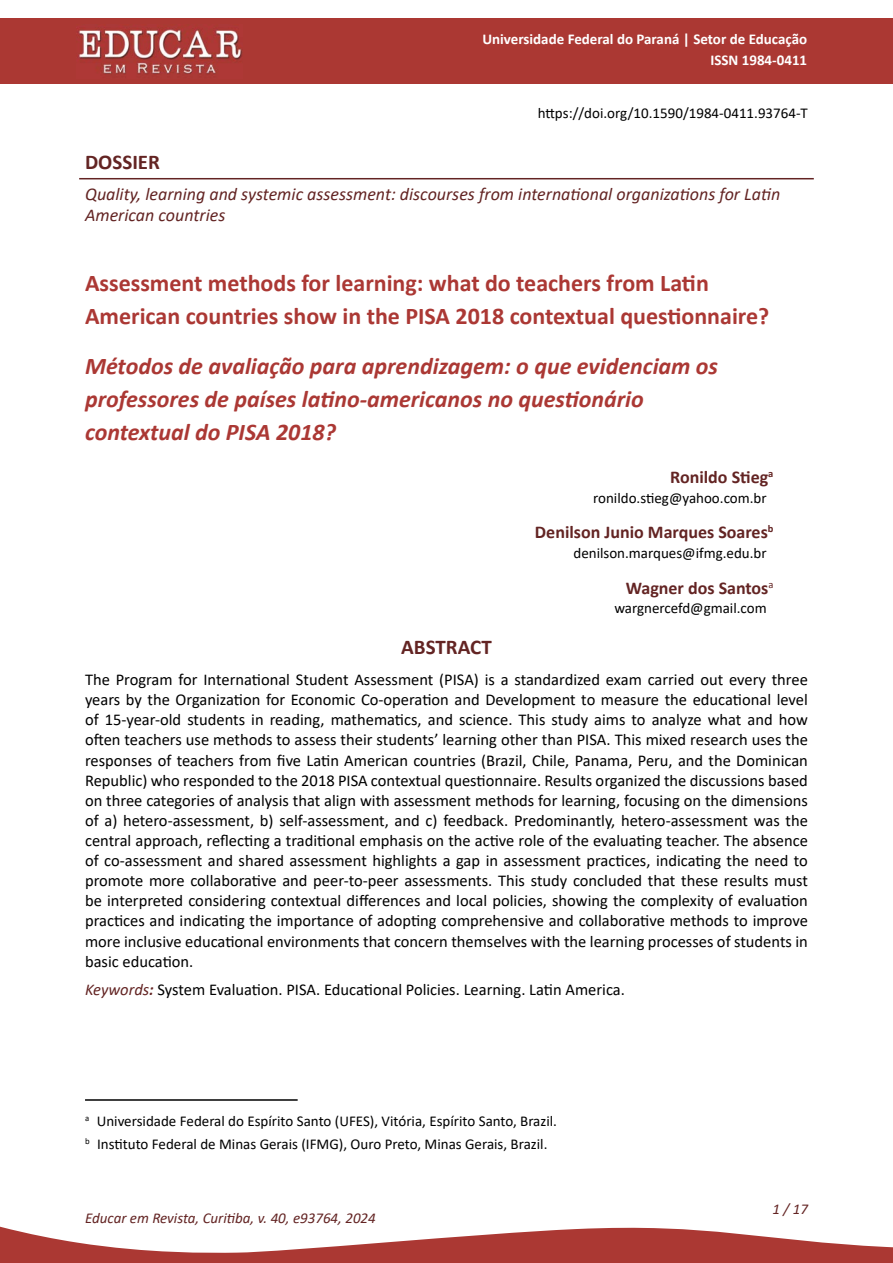
<style>
.page{position:relative;width:893px;height:1263px;background:#fff}
.page>*{position:absolute;margin:0;border:0;box-sizing:border-box;transform-origin:0 0}
._5-TÍTULO_ARTIGO_idiomas_secundários{font:italic 700 24px/33px "Calibri";color:#ab3834}
._4-TÍTULO_ARTIGO_idioma_principal{font:700 24px/33px "Calibri";color:#ab3834}
._10-TÍTULO_RESUMO{font:700 21px "Calibri";color:#632423}
._2-GÊNERO__Artigo_Dossiê{font:700 21px "Calibri";color:#632423}
._3-TÍTULO_DOSSIÊ{font:italic 18px/21.6px "Calibri";color:#632423}
._6-AUTOR_nome{font:700 18px "Calibri";color:#632423}
._12-TEXTO_RESUMO_ABSTRACT{font:16.5px/20.1px "Calibri";color:#000;text-align:justify}
._13-PALAVRAS-CHAVE_KEYWORDS{font:16.5px "Calibri";color:#000}
._7-AUTOR_e-mail{font:15px "Calibri";color:#000}
._8-NOTA_AUTOR_1{font:15px "Calibri";color:#000}
._17-NOTA_RODAPÉ{font:15px "Calibri";color:#000}
.t1{font:700 15px "Calibri";color:#fff}
.t2{font:italic 15px "Calibri";color:#632423}
._1-DOI_primeira_pág{font:15px "Calibri";color:#000}
.s1{font-style:italic;color:#632423}
.s2{font-weight:700;font-style:italic;color:#632423}
</style>
<div class="page">
<div style="left:0;top:18px;width:893px;height:66px;background:#ab3833"></div>
<svg style="left:0;top:1226px;width:893px;height:37px"></svg>
<hr style="left:79px;top:178px;width:735px;height:1px;background:#632423">
<img style="left:78px;top:29px;width:165px;height:45px">
<hr style="left:85px;top:1099px;width:213px;height:2px;background:#000">
<p class="t1" style="left:482px;top:28px;width:326px">Universidade Federal do Paraná | Setor de Educação</p>
<p class="t1" style="left:710px;top:49px;width:98px">ISSN 1984-0411</p>
<p class="_1-DOI_primeira_pág" style="left:538px;top:102px;width:272px">https://doi.org/10.1590/1984-0411.93764-T</p>
<p class="_2-GÊNERO__Artigo_Dossiê" style="left:85px;top:147px;width:76px">DOSSIER</p>
<p class="_3-TÍTULO_DOSSIÊ" style="left:85px;top:182px;width:697px">Quality, learning and systemic assessment: discourses from international organizations for Latin<br>American countries</p>
<p class="_4-TÍTULO_ARTIGO_idioma_principal" style="left:85px;top:267px;width:686px">Assessment methods for learning: what do teachers from Latin<br>American countries show in the PISA 2018 contextual questionnaire?</p>
<p class="_5-TÍTULO_ARTIGO_idiomas_secundários" style="left:85px;top:349px;width:634px">Métodos de avaliação para aprendizagem: o que evidenciam os professores de países latino-americanos no questionário contextual do PISA 2018?</p>
<p class="_6-AUTOR_nome" style="left:670px;top:465px;width:105px">Ronildo Stieg<sup>a</sup></p>
<p class="_7-AUTOR_e-mail" style="left:593px;top:487px;width:175px">ronildo.stieg@yahoo.com.br</p>
<p class="_6-AUTOR_nome" style="left:535px;top:520px;width:240px">Denilson Junio Marques Soares<sup>b</sup></p>
<p class="_7-AUTOR_e-mail" style="left:573px;top:542px;width:195px">denilson.marques@ifmg.edu.br</p>
<p class="_6-AUTOR_nome" style="left:626px;top:575px;width:149px">Wagner dos Santos<sup>a</sup></p>
<p class="_7-AUTOR_e-mail" style="left:614px;top:598px;width:154px">wargnercefd@gmail.com</p>
<p class="_10-TÍTULO_RESUMO" style="left:401px;top:633px;width:92px">ABSTRACT</p>
<p class="_12-TEXTO_RESUMO_ABSTRACT" style="left:85px;top:669px;width:724px">The Program for International Student Assessment (PISA) is a standardized exam carried out every three years by the Organization for Economic Co-operation and Development to measure the educational level of 15-year-old students in reading, mathematics, and science. This study aims to analyze what and how often teachers use methods to assess their students’ learning other than PISA. This mixed research uses the responses of teachers from five Latin American countries (Brazil, Chile, Panama, Peru, and the Dominican Republic) who responded to the 2018 PISA contextual questionnaire. Results organized the discussions based on three categories of analysis that align with assessment methods for learning, focusing on the dimensions of a) hetero-assessment, b) self-assessment, and c) feedback. Predominantly, hetero-assessment was the central approach, reflecting a traditional emphasis on the active role of the evaluating teacher. The absence of co-assessment and shared assessment highlights a gap in assessment practices, indicating the need to promote more collaborative and peer-to-peer assessments. This study concluded that these results must be interpreted considering contextual differences and local policies, showing the complexity of evaluation practices and indicating the importance of adopting comprehensive and collaborative methods to improve more inclusive educational environments that concern themselves with the learning processes of students in basic education.</p>
<p class="_13-PALAVRAS-CHAVE_KEYWORDS" style="left:85px;top:978px;width:541px"><span class="s1">Keywords</span><span class="s2">:</span> System Evaluation. PISA. Educational Policies. Learning. Latin America.</p>
<p class="_8-NOTA_AUTOR_1" style="left:85px;top:1111px;width:474px"><sup>a</sup> Universidade Federal do Espírito Santo (UFES), Vitória, Espírito Santo, Brazil.</p>
<p class="_17-NOTA_RODAPÉ" style="left:85px;top:1133px;width:464px"><sup>b</sup> Instituto Federal de Minas Gerais (IFMG), Ouro Preto, Minas Gerais, Brazil.</p>
<p class="t2" style="left:85px;top:1208px;width:292px">Educar em Revista, Curitiba, v. 40, e93764, 2024</p>
<p class="t2" style="left:772px;top:1198px;width:37px">1 / 17</p>
</div>
